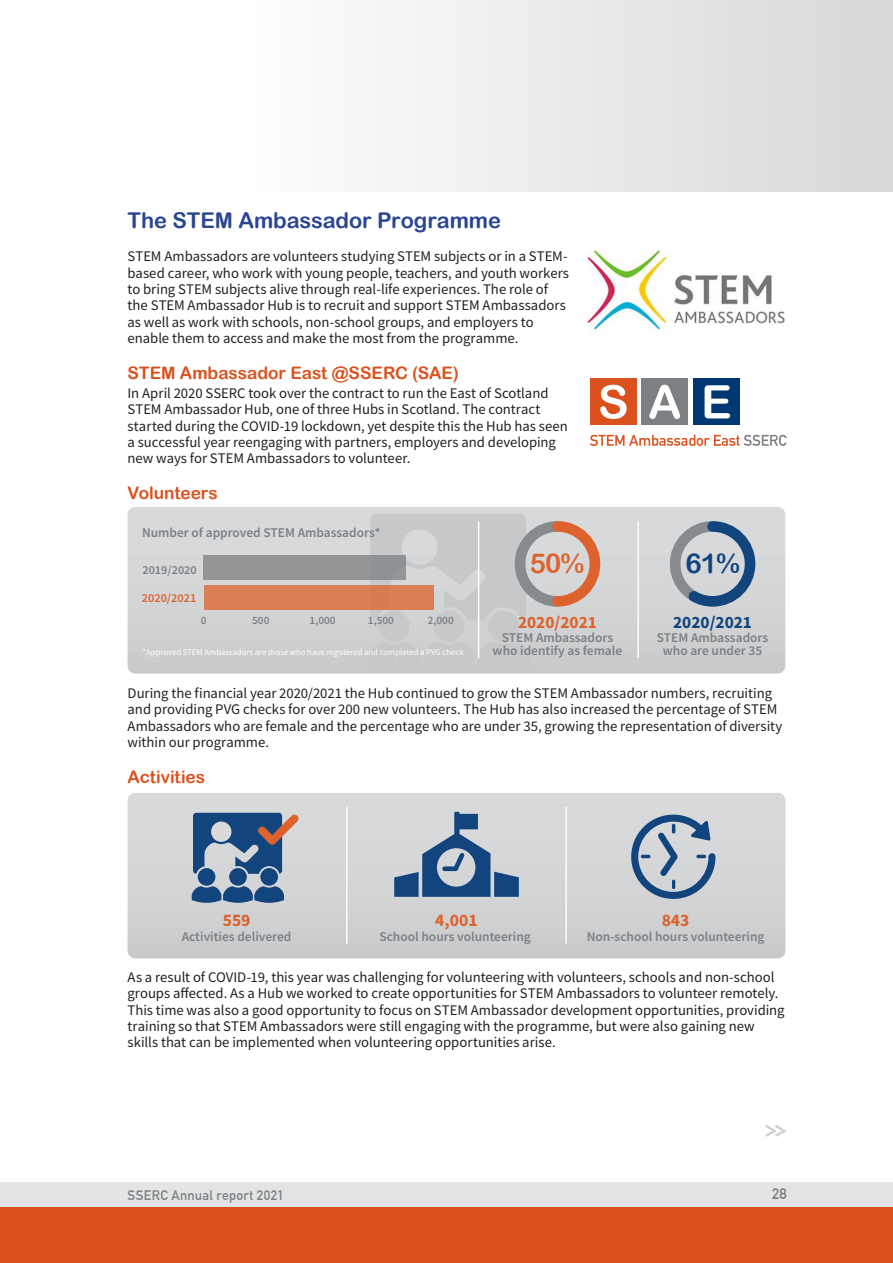
<style>
.page{position:relative;width:893px;height:1263px;background:#fff}
.page>*{position:absolute;margin:0;border:0;box-sizing:border-box;transform-origin:0 0}
.t1{font:27.3px "Arial Rounded MT Bold";color:#de622c}
.t2{font:27.3px "Arial Rounded MT Bold";color:#12447d}
.t3{font:700 24.15px "Monoglyceride";color:#d1d2d3;scale:.87 1}
.t4{font:21.75px "Arial Rounded MT Bold";letter-spacing:-.005em;color:#2a4692}
.t5{font:700 17.55px "Source Sans Pro";color:#de622c}
.t6{font:17.25px "Arial Rounded MT Bold";letter-spacing:-.005em;color:#da511d}
.t7{font:700 17.25px "Source Sans Pro";color:#de622c}
.t8{font:700 17.25px "Source Sans Pro";color:#12447d}
.t9{font:700 15px "DIN Alternate";color:#7d8082}
.t10{font:14.7px/16.4px "Source Sans Pro";color:#231f20}
.t11{font:700 13.5px "DIN Alternate";letter-spacing:.025em;color:#7d8082}
.t12{font:600 13.35px/12.9px "Source Sans Pro";color:#7d8082;text-align:center}
.t13{font:600 12.3px "Source Sans Pro";color:#7d8082}
.t14{font:600 12.3px "Source Sans Pro";color:#de622c}
.t15{font:600 11.25px "Source Sans Pro";color:#7d8082}
.t16{font:8.7px "Source Sans Pro";color:#fff}
.s1{font-size:12.9px}
</style>
<div class="page">
<div style="left:0;top:1182px;width:893px;height:26px;background:#dee0e1"></div>
<div style="left:0;top:1208px;width:893px;height:55px;background:#da511d"></div>
<div style="left:234px;top:0;width:659px;height:191px;background:linear-gradient(to right,#fff,#d7d8d9)"></div>
<img style="left:587px;top:250px;width:198px;height:80px">
<div style="left:590px;top:379px;width:46px;height:46px;background:#da511d"></div>
<div style="left:642px;top:379px;width:46px;height:46px;background:#7d8082"></div>
<div style="left:693px;top:379px;width:46px;height:46px;background:#013874"></div>
<svg style="left:600px;top:385px;width:27px;height:34px"></svg>
<svg style="left:649px;top:385px;width:31px;height:34px"></svg>
<svg style="left:705px;top:385px;width:25px;height:33px"></svg>
<svg style="left:590px;top:435px;width:197px;height:11px"></svg>
<svg style="left:128px;top:507px;width:657px;height:166px;background:#d1d2d4"></svg>
<div style="left:379px;top:610px;width:30px;height:31px;background:#c7c8ca;border-radius:50%"></div>
<div style="left:433px;top:610px;width:31px;height:31px;background:#c7c8ca;border-radius:50%"></div>
<div style="left:368px;top:642px;width:161px;height:29px;background:#c7c8ca"></div>
<div style="left:488px;top:610px;width:31px;height:31px;background:#c7c8ca;border-radius:50%"></div>
<div style="left:204px;top:586px;width:230px;height:24px;background:#db7e56"></div>
<div style="left:204px;top:556px;width:202px;height:24px;background:#939597"></div>
<hr style="left:478px;top:522px;width:1px;height:136px;background:#fff">
<hr style="left:637px;top:522px;width:2px;height:136px;background:#fff">
<svg style="left:370px;top:514px;width:235px;height:107px;background:#cabebb"></svg>
<svg style="left:664px;top:516px;width:97px;height:96px;background:#adb6c2"></svg>
<svg style="left:128px;top:793px;width:657px;height:165px;background:#d1d3d5"></svg>
<div style="left:198px;top:868px;width:17px;height:18px;background:#12447d;border-radius:50%"></div>
<div style="left:229px;top:868px;width:18px;height:18px;background:#12447d;border-radius:50%"></div>
<svg style="left:192px;top:886px;width:92px;height:17px;background:#3b6390"></svg>
<div style="left:260px;top:868px;width:18px;height:18px;background:#12447d;border-radius:50%"></div>
<hr style="left:346px;top:807px;width:2px;height:137px;background:#fff">
<hr style="left:565px;top:807px;width:2px;height:137px;background:#fff">
<svg style="left:631px;top:815px;width:84px;height:84px;background:#99aabc"></svg>
<svg style="left:394px;top:812px;width:125px;height:85px;background:#899eb5"></svg>
<svg style="left:193px;top:813px;width:105px;height:61px;background:#657a98"></svg>
<h3 class="t4" style="left:128px;top:208px;width:375px">The STEM Ambassador Programme</h3>
<p class="t10" style="left:128px;top:248px;width:443px">STEM Ambassadors are volunteers studying STEM subjects or in a STEM&shy;based career, who work with young people, teachers, and youth workers to bring STEM subjects alive through real-life experiences. The role of the STEM Ambassador Hub is to recruit and support STEM Ambassadors as well as work with schools, non-school groups, and employers to enable them to access and make the most from the programme.</p>
<p class="t6" style="left:128px;top:362px;width:333px">STEM Ambassador East @SSERC (SAE)</p>
<p class="t10" style="left:128px;top:385px;width:442px">In April 2020 SSERC took over the contract to run the East of Scotland STEM Ambassador Hub, one of three Hubs in Scotland. The contract started during the COVID-19 lockdown, yet despite this the Hub has seen a successful year reengaging with partners, employers and developing new ways for STEM Ambassadors to volunteer.</p>
<p class="t6" style="left:128px;top:482px;width:92px">Volunteers</p>
<p class="t12" style="left:142px;top:526px;width:240px">Number of approved STEM Ambassadors<span class="s1">*</span></p>
<p class="t13" style="left:142px;top:562px;width:56px">2019/2020</p>
<p class="t14" style="left:142px;top:590px;width:56px">2020/2021</p>
<h1 class="t1" style="left:530px;top:547px;width:56px">50%</h1>
<h1 class="t2" style="left:685px;top:547px;width:56px">61%</h1>
<p class="t15" style="left:201px;top:613px;width:7px">0</p>
<p class="t15" style="left:252px;top:613px;width:19px">500</p>
<p class="t15" style="left:309px;top:613px;width:28px">1,000</p>
<p class="t15" style="left:368px;top:613px;width:28px">1,500</p>
<p class="t15" style="left:428px;top:613px;width:28px">2,000</p>
<p class="t7" style="left:518px;top:610px;width:80px">2020/2021</p>
<p class="t12" style="left:493px;top:631px;width:131px">STEM Ambassadors who identify as female</p>
<p class="t16" style="left:143px;top:647px;width:323px">*Approved STEM Ambassadors are those who have registered and completed a PVG check</p>
<p class="t8" style="left:673px;top:610px;width:80px">2020/2021</p>
<p class="t12" style="left:657px;top:631px;width:113px">STEM Ambassadors who are under 35</p>
<p class="t10" style="left:128px;top:685px;width:656px">During the financial year 2020/2021 the Hub continued to grow the STEM Ambassador numbers, recruiting and providing PVG checks for over 200 new volunteers. The Hub has also increased the percentage of STEM Ambassadors who are female and the percentage who are under 35, growing the representation of diversity within our programme.</p>
<p class="t6" style="left:128px;top:766px;width:79px">Activities</p>
<p class="t5" style="left:223px;top:909px;width:29px">559</p>
<p class="t12" style="left:182px;top:930px;width:111px">Activities delivered</p>
<p class="t5" style="left:435px;top:909px;width:44px">4,001</p>
<p class="t12" style="left:379px;top:930px;width:153px">School hours volunteering</p>
<p class="t5" style="left:662px;top:909px;width:29px">843</p>
<p class="t12" style="left:587px;top:930px;width:179px">Non-school hours volunteering</p>
<p class="t10" style="left:128px;top:969px;width:659px">As a result of COVID-19, this year was challenging for volunteering with volunteers, schools and non-school groups affected. As a Hub we worked to create opportunities for STEM Ambassadors to volunteer remotely.<br>This time was also a good opportunity to focus on STEM Ambassador development opportunities, providing training so that STEM Ambassadors were still engaging with the programme, but were also gaining new skills that can be implemented when volunteering opportunities arise.</p>
<h2 class="t3" style="left:765px;top:1114px;width:26px">&gt;&gt;</h2>
<p class="t11" style="left:128px;top:1185px;width:158px">SSERC Annual report 2021</p>
<p class="t9" style="left:772px;top:1182px;width:16px">28</p>
</div>
